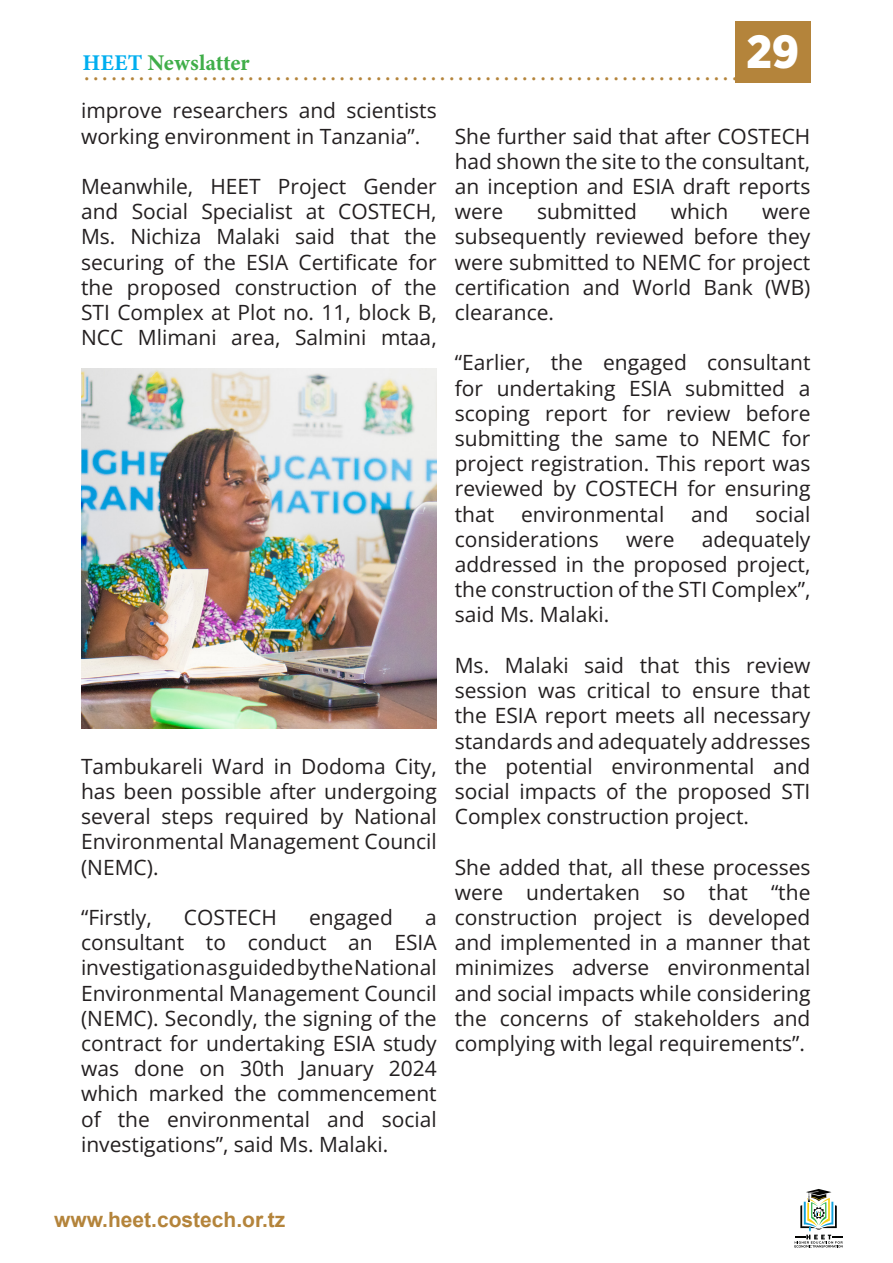
<style>
.page{position:relative;width:893px;height:1263px;background:#fff}
.page>*{position:absolute;margin:0;border:0;box-sizing:border-box;transform-origin:0 0}
.t1{font:900 46.5px "Gotham Narrow";color:#fff}
.t2{font:27px "Minion Pro";color:#b4843b}
.t3{font:22.5px "Minion Variable Concept";color:#40ae49}
.t4{font:21px/25.2px "Open Sans";color:#231f20;text-align:justify}
.t5{font:700 21px "Arial";color:#b4843b}
.s1{color:#00aeef}
</style>
<div class="page">
<img style="left:81px;top:369px;width:355px;height:360px">
<div style="left:735px;top:21px;width:75px;height:61px;background:#b4843b"></div>
<svg style="left:794px;top:1189px;width:49px;height:58px"></svg>
<p class="t3" style="left:82px;top:47px;width:169px"><span class="s1">HEET</span> Newslatter</p>
<h1 class="t1" style="left:746px;top:21px;width:54px">29</h1>
<p class="t2" style="left:84px;top:54px;width:683px">...........................................................................</p>
<p class="t4" style="left:81px;top:98px;width:357px">improve researchers and scientists working environment in Tanzania”.</p>
<p class="t4" style="left:81px;top:173px;width:357px">Meanwhile, HEET Project Gender and Social Specialist at COSTECH, Ms. Nichiza Malaki said that the securing of the ESIA Certificate for the proposed construction of the STI Complex at Plot no. 11, block B, NCC Mlimani area, Salmini mtaa,</p>
<p class="t4" style="left:81px;top:753px;width:357px">Tambukareli Ward in Dodoma City, has been possible after undergoing several steps required by National Environmental Management Council (NEMC).</p>
<p class="t4" style="left:81px;top:904px;width:72px">“Firstly,</p>
<p class="t4" style="left:184px;top:904px;width:95px">COSTECH</p>
<p class="t4" style="left:309px;top:904px;width:85px">engaged</p>
<p class="t4" style="left:81px;top:904px;width:357px;text-indent:344px">a consultant to conduct an ESIA investigation as guided by the National Environmental Management Council (NEMC). Secondly, the signing of the contract for undertaking ESIA study was done on 30th January 2024 which marked the commencement of the environmental and social investigations”, said Ms. Malaki.</p>
<p class="t4" style="left:455px;top:123px;width:357px">She further said that after COSTECH had shown the site to the consultant, an inception and ESIA draft reports were</p>
<p class="t4" style="left:537px;top:198px;width:102px">submitted</p>
<p class="t4" style="left:671px;top:198px;width:59px">which</p>
<p class="t4" style="left:455px;top:198px;width:357px;text-indent:307px">were subsequently reviewed before they were submitted to NEMC for project certification and World Bank (WB) clearance.</p>
<p class="t4" style="left:455px;top:350px;width:357px">“Earlier, the engaged consultant for undertaking ESIA submitted a scoping report for review before submitting the same to NEMC for project registration. This report was reviewed by COSTECH for ensuring that</p>
<p class="t4" style="left:521px;top:501px;width:145px">environmental</p>
<p class="t4" style="left:691px;top:501px;width:39px">and</p>
<p class="t4" style="left:755px;top:501px;width:56px">social</p>
<p class="t4" style="left:455px;top:526px;width:146px">considerations</p>
<p class="t4" style="left:626px;top:526px;width:50px">were</p>
<p class="t4" style="left:455px;top:526px;width:357px;text-indent:247px">adequately addressed in the proposed project, the construction of the STI Complex”, said Ms. Malaki.</p>
<p class="t4" style="left:455px;top:652px;width:357px">Ms. Malaki said that this review session was critical to ensure that the ESIA report meets all necessary standards and adequately addresses the potential environmental and social impacts of the proposed STI Complex construction project.</p>
<p class="t4" style="left:455px;top:854px;width:357px">She added that, all these processes were undertaken so that “the construction project is developed and implemented in a manner that minimizes adverse environmental and social impacts while considering the concerns of stakeholders and complying with legal requirements”.</p>
<p class="t5" style="left:54px;top:1206px;width:233px">www.heet.costech.or.tz</p>
</div>
